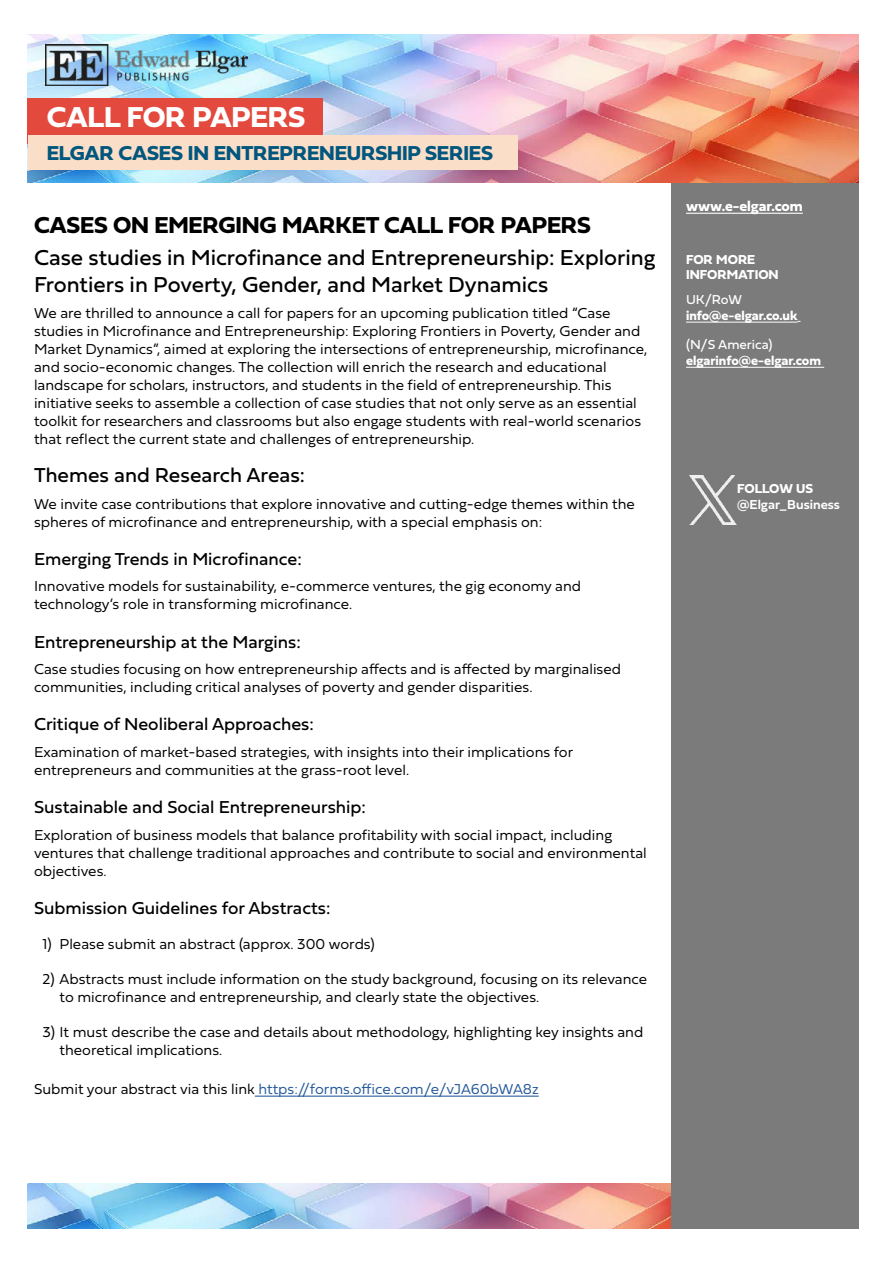
<style>
.page{position:relative;width:893px;height:1263px;background:#fff}
.page>*{position:absolute;margin:0;border:0;box-sizing:border-box;transform-origin:0 0}
.t1{font:700 30px "Fieldwork Hum";letter-spacing:-.01em;color:#fff}
.t2{font:700 24px "Fieldwork Hum";letter-spacing:-.01em;color:#000}
.t3{font:22.5px/27px "Fieldwork Hum";color:#000}
.t4{font:700 21px "Fieldwork Hum";letter-spacing:-.01em;color:#00567d}
.t5{font:21px "Fieldwork Hum";color:#000}
.t6{font:18px "Fieldwork Hum";color:#000}
.t7{font:15px/18px "Fieldwork Hum Light";color:#000}
.t8{font:15px "Fieldwork Hum Light";color:#275b9b}
.t9{font:700 15px "Fieldwork Hum";color:#fff}
.t10{font:700 13.5px/15.5px "Fieldwork Hum";color:#fff}
.t11{font:13.5px "Fieldwork Hum";color:#fff}
.t12{font:700 13.5px "Fieldwork Hum Demi";color:#fff}
.s1{color:#000}
</style>
<div class="page">
<img style="left:28px;top:1183px;width:643px;height:46px">
<div style="left:671px;top:113px;width:188px;height:1116px;background:#7c7b7b"></div>
<img style="left:28px;top:34px;width:831px;height:149px">
<img style="left:46px;top:45px;width:201px;height:40px">
<hr style="left:686px;top:213px;width:117px;height:1px;background:#fff">
<hr style="left:686px;top:322px;width:111px;height:1px;background:#fff">
<hr style="left:686px;top:367px;width:138px;height:1px;background:#fff">
<hr style="left:255px;top:1095px;width:284px;height:2px;background:#275b9b">
<div style="left:28px;top:98px;width:295px;height:45px;background:#e3493d"></div>
<img style="left:690px;top:476px;width:46px;height:48px">
<div style="left:28px;top:136px;width:489px;height:34px;background:#fbdec8"></div>
<h1 class="t1" style="left:47px;top:93px;width:260px">CALL FOR PAPERS</h1>
<h3 class="t4" style="left:47px;top:136px;width:448px">ELGAR CASES IN ENTREPRENEURSHIP SERIES</h3>
<h2 class="t2" style="left:34px;top:206px;width:558px">CASES ON EMERGING MARKET CALL FOR PAPERS</h2>
<h3 class="t3" style="left:34px;top:243px;width:623px">Case studies in Microfinance and Entrepreneurship: Exploring<br>Frontiers in Poverty, Gender, and Market Dynamics</h3>
<p class="t7" style="left:34px;top:303px;width:615px">We are thrilled to announce a call for papers for an upcoming publication titled “Case studies in Microfinance and Entrepreneurship: Exploring Frontiers in Poverty, Gender and Market Dynamics”, aimed at exploring the intersections of entrepreneurship, microfinance, and socio-economic changes. The collection will enrich the research and educational landscape for scholars, instructors, and students in the field of entrepreneurship. This initiative seeks to assemble a collection of case studies that not only serve as an essential toolkit for researchers and classrooms but also engage students with real-world scenarios that reflect the current state and challenges of entrepreneurship.</p>
<h3 class="t5" style="left:34px;top:459px;width:273px">Themes and Research Areas:</h3>
<p class="t7" style="left:34px;top:494px;width:602px">We invite case contributions that explore innovative and cutting-edge themes within the spheres of microfinance and entrepreneurship, with a special emphasis on:</p>
<p class="t6" style="left:34px;top:545px;width:269px">Emerging Trends in Microfinance:</p>
<p class="t7" style="left:34px;top:577px;width:549px">Innovative models for sustainability, e-commerce ventures, the gig economy and technology’s role in transforming microfinance.</p>
<p class="t6" style="left:34px;top:627px;width:268px">Entrepreneurship at the Margins:</p>
<p class="t7" style="left:34px;top:659px;width:589px">Case studies focusing on how entrepreneurship affects and is affected by marginalised communities, including critical analyses of poverty and gender disparities.</p>
<p class="t6" style="left:34px;top:710px;width:281px">Critique of Neoliberal Approaches:</p>
<p class="t7" style="left:34px;top:742px;width:541px">Examination of market-based strategies, with insights into their implications for entrepreneurs and communities at the grass-root level.</p>
<p class="t6" style="left:34px;top:793px;width:333px">Sustainable and Social Entrepreneurship:</p>
<p class="t7" style="left:34px;top:825px;width:614px">Exploration of business models that balance profitability with social impact, including ventures that challenge traditional approaches and contribute to social and environmental objectives.</p>
<p class="t6" style="left:34px;top:894px;width:298px">Submission Guidelines for Abstracts:</p>
<p class="t7" style="left:43px;top:934px;width:334px">1) Please submit an abstract (approx. 300 words)</p>
<p class="t7" style="left:60px;top:969px;width:589px;text-indent:-17px">2) Abstracts must include information on the study background, focusing on its relevance to microfinance and entrepreneurship, and clearly state the objectives.</p>
<p class="t7" style="left:60px;top:1022px;width:585px;text-indent:-17px">3) It must describe the case and details about methodology, highlighting key insights and theoretical implications.</p>
<p class="t8" style="left:34px;top:1077px;width:506px"><span class="s1">Submit your abstract via this link</span> https://forms.office.com/e/vJA60bWA8z</p>
<p class="t9" style="left:686px;top:194px;width:118px">www.e-elgar.com</p>
<p class="t10" style="left:686px;top:251px;width:94px">FOR MORE<br>INFORMATION</p>
<p class="t11" style="left:686px;top:288px;width:57px">UK/RoW</p>
<p class="t10" style="left:686px;top:307px;width:113px">info@e-elgar.co.uk</p>
<p class="t11" style="left:686px;top:334px;width:88px">(N/S America)</p>
<p class="t10" style="left:686px;top:352px;width:136px">elgarinfo@e-elgar.com</p>
<p class="t10" style="left:737px;top:480px;width:78px">FOLLOW US</p>
<p class="t12" style="left:737px;top:494px;width:104px">@Elgar_Business</p>
</div>
